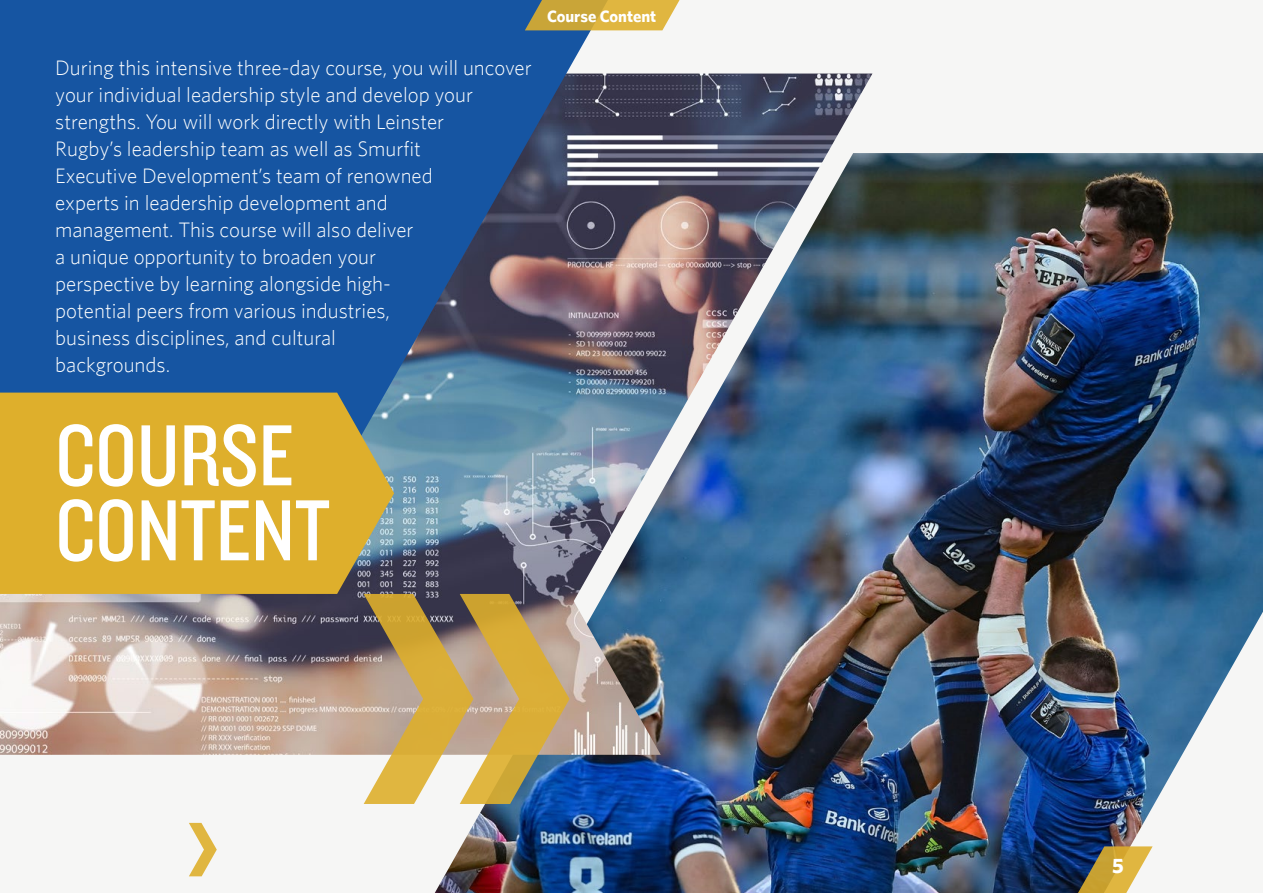
<style>
.page{position:relative;width:1263px;height:893px;background:#f6f6f5}
.page>*{position:absolute;margin:0;border:0;box-sizing:border-box;transform-origin:0 0}
.heads{font:90px/75px "Knockout HTF29 Junior Liteweight";color:#fff}
.Intros{font:300 21px/27px "Whitney";color:#fff}
.Body{font:700 21px "Whitney";color:#fff}
.Body-2{font:700 16.5px "Whitney";color:#fff}
</style>
<div class="page">
<img style="left:435px;top:153px;width:828px;height:740px">
<img style="left:0;top:74px;width:872px;height:681px">
<svg style="left:364px;top:594px;width:205px;height:210px;background:#bba168"></svg>
<svg style="left:0;top:0;width:608px;height:521px;background:#2c5e9b"></svg>
<svg style="left:189px;top:823px;width:28px;height:53px"></svg>
<svg style="left:0;top:393px;width:394px;height:201px;background:#d4ab33"></svg>
<svg style="left:525px;top:0;width:155px;height:30px;background:#ccad4c"></svg>
<svg style="left:1061px;top:846px;width:91px;height:47px;background:#94885d"></svg>
<p class="Intros" style="left:55px;top:54px;width:478px">During this intensive three-day course, you will uncover your individual leadership style and develop your strengths. You will work directly with Leinster<br>Rugby’s leadership team as well as Smurfit<br>Executive Development’s team of renowned<br>experts in leadership development and<br>management. This course will also deliver<br>a unique opportunity to broaden your<br>perspective by learning alongside high-<br>potential peers from various industries,<br>business disciplines, and cultural<br>backgrounds.</p>
<p class="Body-2" style="left:547px;top:6px;width:111px">Course Content</p>
<p class="heads" style="left:55px;top:420px;width:276px">COURSE<br>CONTENT</p>
<p class="Body" style="left:1112px;top:853px;width:13px">5</p>
</div>
